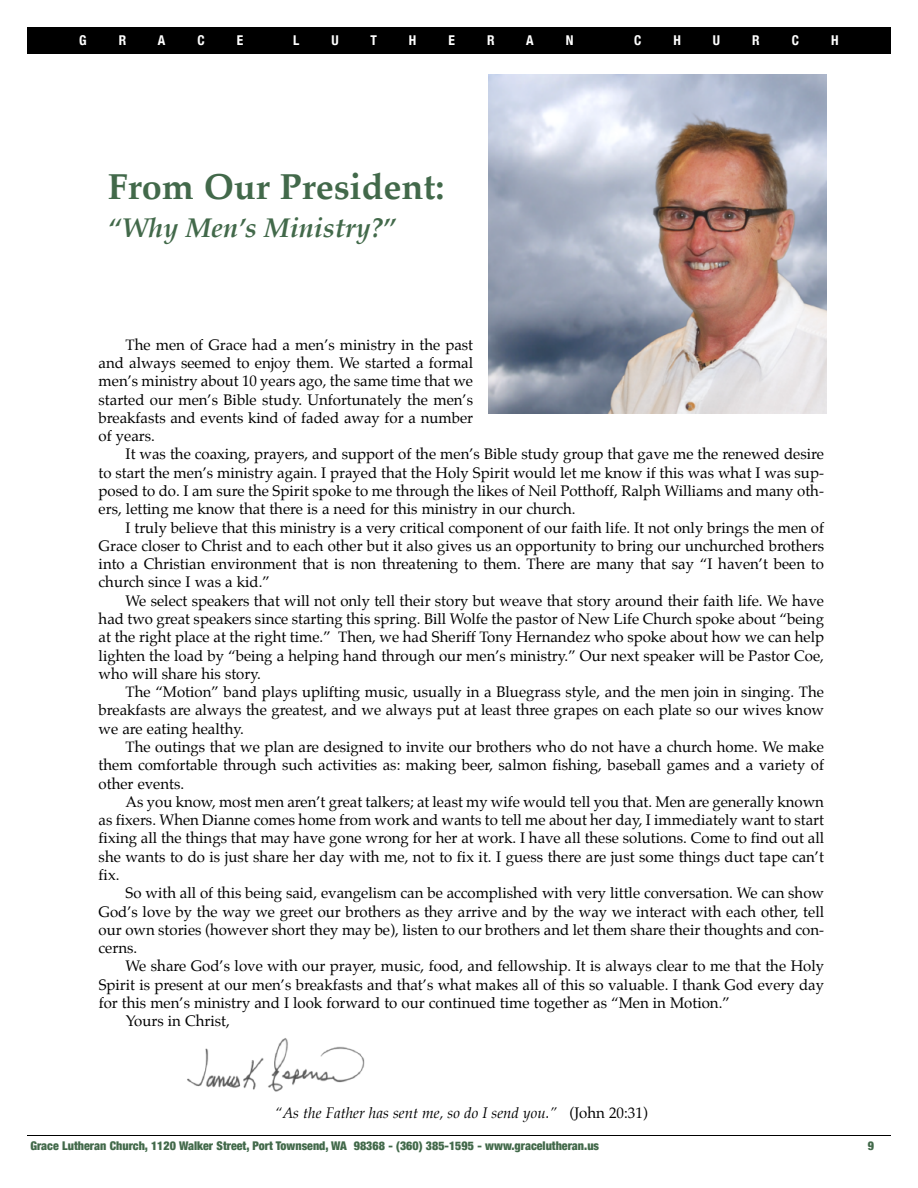
<style>
.page{position:relative;width:918px;height:1188px;background:#fff}
.page>*{position:absolute;margin:0;border:0;box-sizing:border-box;transform-origin:0 0}
.t1{font:700 36px "Palatino";color:#42694a}
.t2{font:italic 700 27px "Palatino";color:#42694a}
.t3{font:15px/18.3px "Palatino";color:#000;text-align:justify}
.t4{font:italic 15px "Palatino";color:#000}
.t5{font:700 condensed 13.5px "Helvetica Neue";color:#fff}
.t6{font:900 condensed 12px "Helvetica Neue";color:#42694a}
.s1{font-style:normal}
</style>
<div class="page">
<hr style="left:27px;top:1135px;width:864px;height:1px;background:#000">
<div style="left:27px;top:27px;width:864px;height:26px;background:#000"></div>
<img style="left:187px;top:1038px;width:178px;height:54px">
<img style="left:488px;top:74px;width:339px;height:339px">
<p class="t5" style="left:79px;top:32px;width:9px">G</p>
<p class="t5" style="left:119px;top:32px;width:9px">R</p>
<p class="t5" style="left:158px;top:32px;width:9px">A</p>
<p class="t5" style="left:198px;top:32px;width:9px">C</p>
<p class="t5" style="left:237px;top:32px;width:8px">E</p>
<p class="t5" style="left:293px;top:32px;width:8px">L</p>
<p class="t5" style="left:332px;top:32px;width:9px">U</p>
<p class="t5" style="left:370px;top:32px;width:8px">T</p>
<p class="t5" style="left:409px;top:32px;width:9px">H</p>
<p class="t5" style="left:449px;top:32px;width:8px">E</p>
<p class="t5" style="left:487px;top:32px;width:9px">R</p>
<p class="t5" style="left:526px;top:32px;width:9px">A</p>
<p class="t5" style="left:566px;top:32px;width:9px">N</p>
<p class="t5" style="left:634px;top:32px;width:9px">C</p>
<p class="t5" style="left:673px;top:32px;width:9px">H</p>
<p class="t5" style="left:713px;top:32px;width:9px">U</p>
<p class="t5" style="left:752px;top:32px;width:9px">R</p>
<p class="t5" style="left:792px;top:32px;width:9px">C</p>
<p class="t5" style="left:831px;top:32px;width:9px">H</p>
<h1 class="t1" style="left:108px;top:170px;width:338px">From Our President:</h1>
<h2 class="t2" style="left:108px;top:215px;width:290px">“Why Men’s Ministry?”</h2>
<p class="t3" style="left:99px;top:336px;width:376px;text-indent:27px">The men of Grace had a men’s ministry in the past and always seemed to enjoy them. We started a formal men’s ministry about 10 years ago, the same time that we started our men’s Bible study. Unfortunately the men’s breakfasts and events kind of faded away for a number of years.</p>
<p class="t3" style="left:99px;top:446px;width:727px;text-indent:27px">It was the coaxing, prayers, and support of the men’s Bible study group that gave me the renewed desire to start the men’s ministry again. I prayed that the Holy Spirit would let me know if this was what I was sup&shy;posed to do. I am sure the Spirit spoke to me through the likes of Neil Potthoff, Ralph Williams and many oth&shy;ers, letting me know that there is a need for this ministry in our church.</p>
<p class="t3" style="left:99px;top:519px;width:727px;text-indent:27px">I truly believe that this ministry is a very critical component of our faith life. It not only brings the men of Grace closer to Christ and to each other but it also gives us an opportunity to bring our unchurched brothers into a Christian environment that is non threatening to them. There are many that say “I haven’t been to church since I was a kid.”</p>
<p class="t3" style="left:99px;top:592px;width:727px;text-indent:27px">We select speakers that will not only tell their story but weave that story around their faith life. We have had two great speakers since starting this spring. Bill Wolfe the pastor of New Life Church spoke about “being at the right place at the right time.” Then, we had Sheriff Tony Hernandez who spoke about how we can help lighten the load by “being a helping hand through our men’s ministry.” Our next speaker will be Pastor Coe, who will share his story.</p>
<p class="t3" style="left:99px;top:684px;width:727px;text-indent:27px">The “Motion” band plays uplifting music, usually in a Bluegrass style, and the men join in singing. The breakfasts are always the greatest, and we always put at least three grapes on each plate so our wives know we are eating healthy.</p>
<p class="t3" style="left:99px;top:739px;width:727px;text-indent:27px">The outings that we plan are designed to invite our brothers who do not have a church home. We make them comfortable through such activities as: making beer, salmon fishing, baseball games and a variety of other events.</p>
<p class="t3" style="left:99px;top:794px;width:727px;text-indent:27px">As you know, most men aren’t great talkers; at least my wife would tell you that. Men are generally known as fixers. When Dianne comes home from work and wants to tell me about her day, I immediately want to start fixing all the things that may have gone wrong for her at work. I have all these solutions. Come to find out all she wants to do is just share her day with me, not to fix it. I guess there are just some things duct tape can’t fix.</p>
<p class="t3" style="left:99px;top:885px;width:727px;text-indent:27px">So with all of this being said, evangelism can be accomplished with very little conversation. We can show God’s love by the way we greet our brothers as they arrive and by the way we interact with each other, tell our own stories (however short they may be), listen to our brothers and let them share their thoughts and con&shy;cerns.</p>
<p class="t3" style="left:126px;top:958px;width:700px">We share God’s love with our prayer, music, food, and fellowship. It is always clear to me that the Holy</p>
<p class="t3" style="left:99px;top:976px;width:727px">Spirit is present at our men’s breakfasts and that’s what makes all of this so valuable. I thank God every day</p>
<p class="t3" style="left:99px;top:995px;width:633px">for this men’s ministry and I look forward to our continued time together as “Men in Motion.”</p>
<p class="t3" style="left:126px;top:1013px;width:106px">Yours in Christ,</p>
<p class="t4" style="left:275px;top:1105px;width:374px">“As the Father has sent me, so do I send you.” <span class="s1">(John 20:31)</span></p>
<p class="t6" style="left:30px;top:1138px;width:570px">Grace Lutheran Church, 1120 Walker Street, Port Townsend, WA 98368 - (360) 385-1595 - www.gracelutheran.us</p>
<p class="t6" style="left:868px;top:1138px;width:8px">9</p>
</div>
